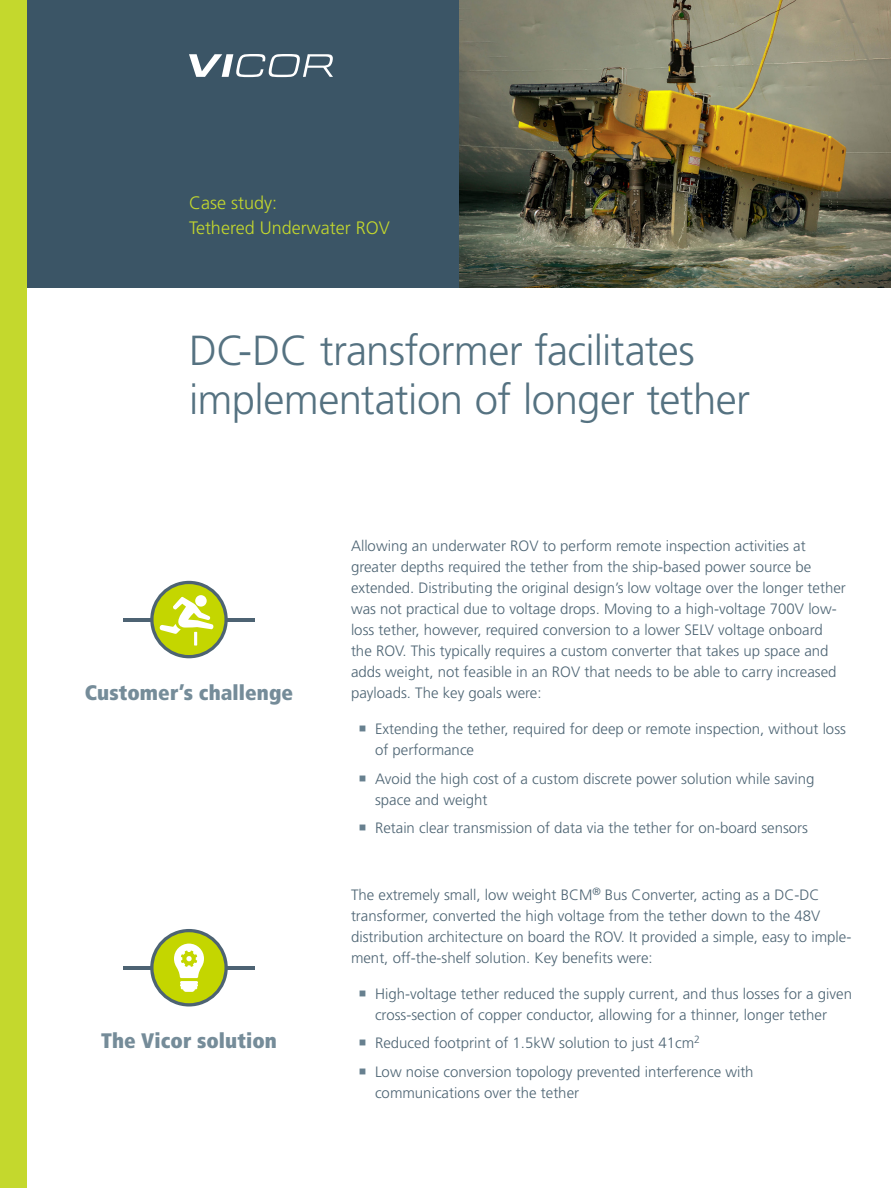
<style>
.page{position:relative;width:891px;height:1188px;background:#fff}
.page>*{position:absolute;margin:0;border:0;box-sizing:border-box;transform-origin:0 0}
.Heading_1_-_Main{font:300 42px/49.5px "Frutiger LT Pro";letter-spacing:-.015em;color:#557281}
.Heading_2_bold{font:900 condensed 21px "Frutiger LT Pro";letter-spacing:.005em;color:#758c99}
.P__Large__12_17{font:300 18px/25.5px "Frutiger LT Pro";color:#c4d82d}
.P__Normal__10_14{font:300 15px/21px "Frutiger LT Pro";color:#4e6574}
</style>
<div class="page">
<div style="left:27px;top:0;width:433px;height:288px;background:#3b5566"></div>
<div style="left:0;top:0;width:27px;height:1188px;background:#c4d82d"></div>
<img style="left:459px;top:0;width:432px;height:288px">
<svg style="left:189px;top:54px;width:144px;height:23px"></svg>
<hr style="left:123px;top:618px;width:132px;height:3px;background:#4d6373">
<svg style="left:150px;top:581px;width:78px;height:77px"></svg>
<hr style="left:123px;top:966px;width:132px;height:3px;background:#4d6373">
<svg style="left:150px;top:929px;width:78px;height:78px"></svg>
<p class="P__Large__12_17" style="left:189px;top:190px;width:202px">Case study:<br>Tethered Underwater ROV</p>
<p class="Heading_1_-_Main" style="left:189px;top:325px;width:563px">DC-DC transformer facilitates implementation of longer tether</p>
<p class="Heading_2_bold" style="left:85px;top:680px;width:210px">Customer’s challenge</p>
<p class="Heading_2_bold" style="left:101px;top:1028px;width:177px">The Vicor solution</p>
<p class="P__Normal__10_14" style="left:351px;top:536px;width:496px">Allowing an underwater ROV to perform remote inspection activities at greater depths required the tether from the ship-based power source be extended. Distributing the original design’s low voltage over the longer tether was not practical due to voltage drops. Moving to a high-voltage 700V low&shy;loss tether, however, required conversion to a lower SELV voltage onboard the ROV. This typically requires a custom converter that takes up space and adds weight, not feasible in an ROV that needs to be able to carry increased payloads. The key goals were:</p>
<p class="P__Normal__10_14" style="left:375px;top:719px;width:473px">Extending the tether, required for deep or remote inspection, without loss of performance</p>
<p class="P__Normal__10_14" style="left:375px;top:768px;width:441px">Avoid the high cost of a custom discrete power solution while saving space and weight</p>
<p class="P__Normal__10_14" style="left:375px;top:818px;width:435px">Retain clear transmission of data via the tether for on-board sensors</p>
<p class="P__Normal__10_14" style="left:351px;top:884px;width:502px">The extremely small, low weight BCM<sup>®</sup> Bus Converter, acting as a DC-DC transformer, converted the high voltage from the tether down to the 48V distribution architecture on board the ROV. It provided a simple, easy to imple&shy;ment, off-the-shelf solution. Key benefits were:</p>
<p class="P__Normal__10_14" style="left:375px;top:983px;width:479px">High-voltage tether reduced the supply current, and thus losses for a given cross-section of copper conductor, allowing for a thinner, longer tether</p>
<p class="P__Normal__10_14" style="left:375px;top:1032px;width:327px">Reduced footprint of 1.5kW solution to just 41cm<sup>2</sup></p>
<p class="P__Normal__10_14" style="left:375px;top:1061px;width:380px">Low noise conversion topology prevented interference with communications over the tether</p>
</div>
